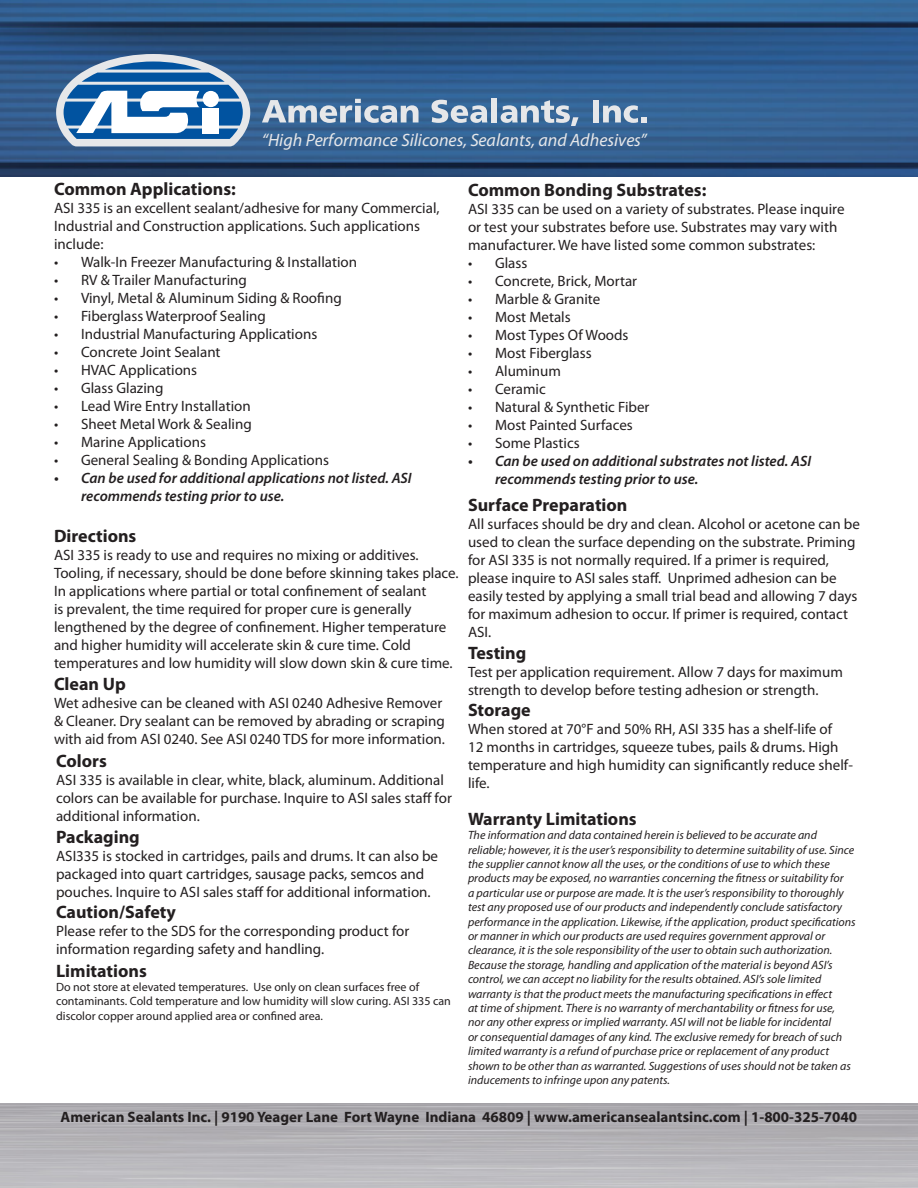
<style>
.page{position:relative;width:918px;height:1188px;background:#fff}
.page>*{position:absolute;margin:0;border:0;box-sizing:border-box;transform-origin:0 0}
.t1{font:700 18px "Myriad Pro";color:#231f20}
.t2{font:italic 18px "Myriad Pro";color:#e6e7e9}
.t3{font:15px/18px "Myriad Pro";color:#231f20}
.t4{font:italic 600 15px/18px "Myriad Pro";color:#231f20}
.t5{font:700 15px "Myriad Pro";color:#231f20}
.t6{font:italic 12px/14.4px "Myriad Pro";color:#231f20}
.t7{font:12px/14.4px "Myriad Pro";color:#231f20}
</style>
<div class="page">
<img style="left:0;top:0;width:918px;height:176px">
<svg style="left:262px;top:99px;width:157px;height:24px;background:#819cb9"></svg>
<svg style="left:432px;top:100px;width:55px;height:23px"></svg>
<div style="left:491px;top:98px;width:6px;height:24px;background:#e6e7e9"></div>
<svg style="left:501px;top:100px;width:78px;height:26px;background:#7a98b7"></svg>
<div style="left:593px;top:100px;width:6px;height:22px;background:#e6e7e9"></div>
<svg style="left:603px;top:105px;width:43px;height:18px"></svg>
<svg style="left:56px;top:54px;width:194px;height:92px"></svg>
<div style="left:203px;top:108px;width:16px;height:25px;background:#fff"></div>
<div style="left:203px;top:91px;width:16px;height:16px;background:#fff;border-radius:50%"></div>
<p class="t2" style="left:262px;top:128px;width:386px">“High Performance Silicones, Sealants, and Adhesives”</p>
<p class="t1" style="left:54px;top:177px;width:183px">Common Applications:</p>
<p class="t3" style="left:54px;top:198px;width:387px">ASI 335 is an excellent sealant/adhesive for many Commercial,<br>Industrial and Construction applications. Such applications include:</p>
<p class="t3" style="left:54px;top:252px;width:305px">• Walk-In Freezer Manufacturing &amp; Installation</p>
<p class="t3" style="left:54px;top:270px;width:194px">• RV &amp; Trailer Manufacturing</p>
<p class="t3" style="left:54px;top:288px;width:289px">• Vinyl, Metal &amp; Aluminum Siding &amp; Roofing</p>
<p class="t3" style="left:54px;top:306px;width:213px">• Fiberglass Waterproof Sealing</p>
<p class="t3" style="left:54px;top:324px;width:265px">• Industrial Manufacturing Applications</p>
<p class="t3" style="left:54px;top:342px;width:168px">• Concrete Joint Sealant</p>
<p class="t3" style="left:54px;top:360px;width:145px">• HVAC Applications</p>
<p class="t3" style="left:54px;top:378px;width:111px">• Glass Glazing</p>
<p class="t3" style="left:54px;top:396px;width:198px">• Lead Wire Entry Installation</p>
<p class="t3" style="left:54px;top:414px;width:199px">• Sheet Metal Work &amp; Sealing</p>
<p class="t3" style="left:54px;top:432px;width:153px">• Marine Applications</p>
<p class="t3" style="left:54px;top:450px;width:277px">• General Sealing &amp; Bonding Applications</p>
<p class="t4" style="left:81px;top:468px;width:332px;text-indent:-27px">• Can be used for additional applications not listed. ASI recommends testing prior to use.</p>
<p class="t1" style="left:54px;top:525px;width:84px">Directions</p>
<p class="t3" style="left:54px;top:546px;width:406px">ASI 335 is ready to use and requires no mixing or additives.<br>Tooling, if necessary, should be done before skinning takes place.<br>In applications where partial or total confinement of sealant<br>is prevalent, the time required for proper cure is generally lengthened by the degree of confinement. Higher temperature and higher humidity will accelerate skin &amp; cure time. Cold temperatures and low humidity will slow down skin &amp; cure time.</p>
<p class="t1" style="left:54px;top:672px;width:73px">Clean Up</p>
<p class="t3" style="left:54px;top:694px;width:393px">Wet adhesive can be cleaned with ASI 0240 Adhesive Remover &amp; Cleaner. Dry sealant can be removed by abrading or scraping with aid from ASI 0240. See ASI 0240 TDS for more information.</p>
<p class="t1" style="left:56px;top:749px;width:52px">Colors</p>
<p class="t3" style="left:56px;top:771px;width:397px">ASI 335 is available in clear, white, black, aluminum. Additional colors can be available for purchase. Inquire to ASI sales staff for additional information.</p>
<p class="t1" style="left:56px;top:825px;width:85px">Packaging</p>
<p class="t3" style="left:56px;top:846px;width:384px">ASI335 is stocked in cartridges, pails and drums. It can also be packaged into quart cartridges, sausage packs, semcos and pouches. Inquire to ASI sales staff for additional information.</p>
<p class="t1" style="left:56px;top:900px;width:121px">Caution/Safety</p>
<p class="t3" style="left:56px;top:922px;width:355px">Please refer to the SDS for the corresponding product for information regarding safety and handling.</p>
<p class="t1" style="left:56px;top:959px;width:92px">Limitations</p>
<p class="t7" style="left:56px;top:979px;width:396px">Do not store at elevated temperatures. Use only on clean surfaces free of contaminants. Cold temperature and low humidity will slow curing. ASI 335 can discolor copper around applied area or confined area.</p>
<p class="t1" style="left:468px;top:178px;width:240px">Common Bonding Substrates:</p>
<p class="t3" style="left:468px;top:200px;width:378px">ASI 335 can be used on a variety of substrates. Please inquire or test your substrates before use. Substrates may vary with manufacturer. We have listed some common substrates:</p>
<p class="t3" style="left:468px;top:254px;width:61px">• Glass</p>
<p class="t3" style="left:468px;top:272px;width:171px">• Concrete, Brick, Mortar</p>
<p class="t3" style="left:468px;top:290px;width:134px">• Marble &amp; Granite</p>
<p class="t3" style="left:468px;top:308px;width:104px">• Most Metals</p>
<p class="t3" style="left:468px;top:326px;width:162px">• Most Types Of Woods</p>
<p class="t3" style="left:468px;top:344px;width:125px">• Most Fiberglass</p>
<p class="t3" style="left:468px;top:362px;width:95px">• Aluminum</p>
<p class="t3" style="left:468px;top:380px;width:79px">• Ceramic</p>
<p class="t3" style="left:468px;top:398px;width:183px">• Natural &amp; Synthetic Fiber</p>
<p class="t3" style="left:468px;top:416px;width:166px">• Most Painted Surfaces</p>
<p class="t3" style="left:468px;top:434px;width:113px">• Some Plastics</p>
<p class="t4" style="left:495px;top:452px;width:318px;text-indent:-27px">• Can be used on additional substrates not listed. ASI recommends testing prior to use.</p>
<p class="t1" style="left:468px;top:493px;width:161px">Surface Preparation</p>
<p class="t3" style="left:468px;top:515px;width:393px">All surfaces should be dry and clean. Alcohol or acetone can be used to clean the surface depending on the substrate. Priming for ASI 335 is not normally required. If a primer is required, please inquire to ASI sales staff. Unprimed adhesion can be easily tested by applying a small trial bead and allowing 7 days for maximum adhesion to occur. If primer is required, contact ASI.</p>
<p class="t1" style="left:468px;top:641px;width:60px">Testing</p>
<p class="t3" style="left:468px;top:662px;width:376px">Test per application requirement. Allow 7 days for maximum strength to develop before testing adhesion or strength.</p>
<p class="t1" style="left:468px;top:698px;width:64px">Storage</p>
<p class="t3" style="left:468px;top:720px;width:386px">When stored at 70°F and 50% RH, ASI 335 has a shelf-life of<br>12 months in cartridges, squeeze tubes, pails &amp; drums. High temperature and high humidity can significantly reduce shelf&shy;life.</p>
<p class="t1" style="left:468px;top:807px;width:170px">Warranty Limitations</p>
<p class="t6" style="left:468px;top:828px;width:389px">The information and data contained herein is believed to be accurate and reliable; however, it is the user’s responsibility to determine suitability of use. Since the supplier cannot know all the uses, or the conditions of use to which these products may be exposed, no warranties concerning the fitness or suitability for<br>a particular use or purpose are made. It is the user’s responsibility to thoroughly test any proposed use of our products and independently conclude satisfactory performance in the application. Likewise, if the application, product specifications or manner in which our products are used requires government approval or clearance, it is the sole responsibility of the user to obtain such authorization.<br>Because the storage, handling and application of the material is beyond ASI’s control, we can accept no liability for the results obtained. ASI’s sole limited warranty is that the product meets the manufacturing specifications in effect<br>at time of shipment. There is no warranty of merchantability or fitness for use,<br>nor any other express or implied warranty. ASI will not be liable for incidental<br>or consequential damages of any kind. The exclusive remedy for breach of such limited warranty is a refund of purchase price or replacement of any product shown to be other than as warranted. Suggestions of uses should not be taken as inducements to infringe upon any patents.</p>
<p class="t5" style="left:61px;top:1107px;width:798px">American Sealants Inc. | 9190 Yeager Lane Fort Wayne Indiana 46809 | www.americansealantsinc.com | 1-800-325-7040</p>
</div>
